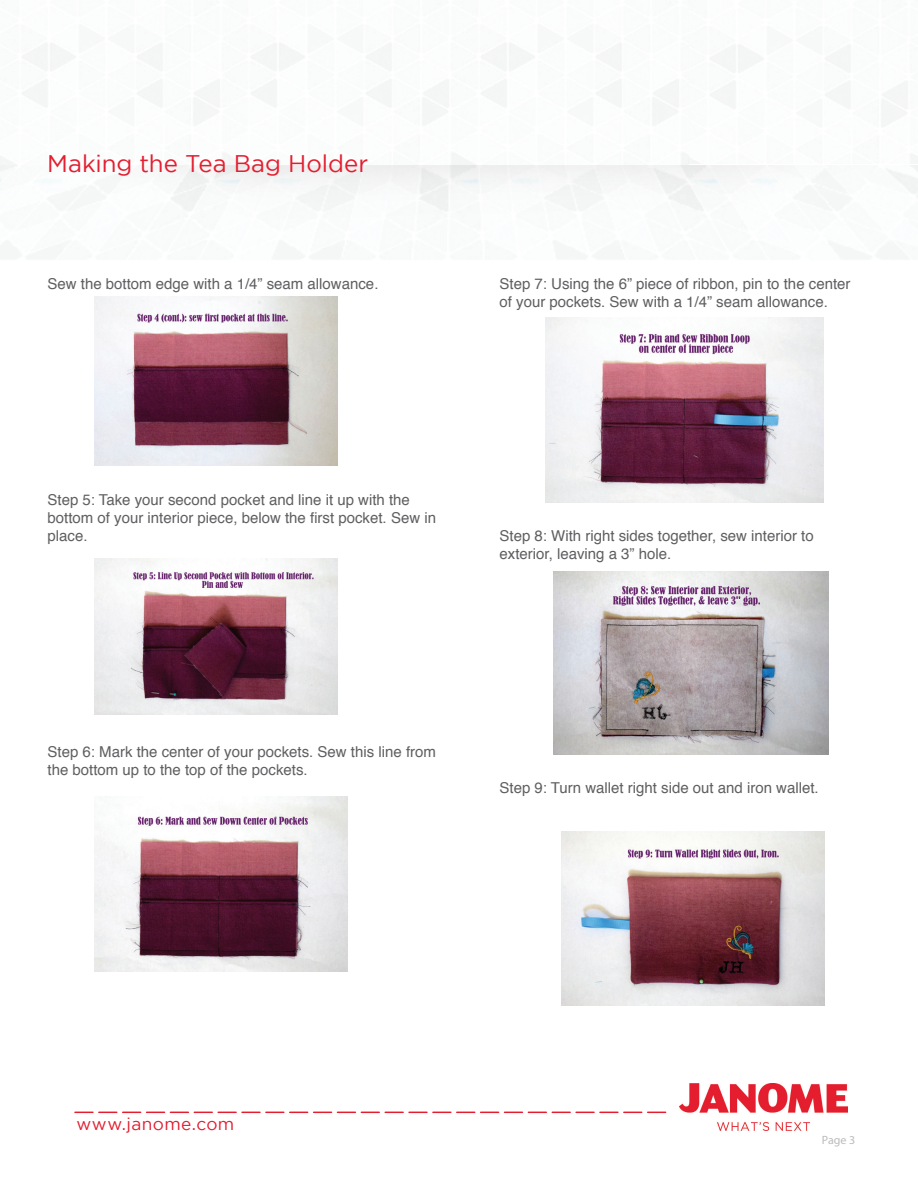
<style>
.page{position:relative;width:918px;height:1188px;background:#fff}
.page>*{position:absolute;margin:0;border:0;box-sizing:border-box;transform-origin:0 0}
.t1{font:24px "Gotham";color:#e41d2f}
.t2{font:17.25px "Gotham";letter-spacing:.025em;color:#e41d2f}
.t3{font:15px/18px "Helvetica";color:#5f5f62}
.t4{font:12px "Myriad Pro";color:#babbbe}
</style>
<div class="page">
<img style="left:680px;top:1084px;width:167px;height:46px">
<svg style="left:75px;top:1112px;width:591px;height:1px"></svg>
<svg style="left:51px;top:165px;width:816px;height:66px"></svg>
<img style="left:95px;top:297px;width:243px;height:169px">
<img style="left:95px;top:558px;width:243px;height:157px">
<img style="left:94px;top:796px;width:254px;height:176px">
<img style="left:545px;top:318px;width:279px;height:185px">
<img style="left:554px;top:571px;width:274px;height:183px">
<img style="left:561px;top:831px;width:264px;height:174px">
<h1 class="t1" style="left:47px;top:150px;width:322px">Making the Tea Bag Holder</h1>
<p class="t3" style="left:48px;top:275px;width:332px">Sew the bottom edge with a 1/4” seam allowance.</p>
<p class="t3" style="left:500px;top:275px;width:353px">Step 7: Using the 6” piece of ribbon, pin to the center of your pockets. Sew with a 1/4” seam allowance.</p>
<p class="t3" style="left:48px;top:491px;width:390px">Step 5: Take your second pocket and line it up with the bottom of your interior piece, below the first pocket. Sew in place.</p>
<p class="t3" style="left:500px;top:527px;width:316px">Step 8: With right sides together, sew interior to exterior, leaving a 3” hole.</p>
<p class="t3" style="left:48px;top:743px;width:390px">Step 6: Mark the center of your pockets. Sew this line from the bottom up to the top of the pockets.</p>
<p class="t3" style="left:500px;top:779px;width:321px">Step 9: Turn wallet right side out and iron wallet.</p>
<p class="t2" style="left:76px;top:1115px;width:159px">www.janome.com</p>
<p class="t4" style="left:822px;top:1133px;width:35px">Page 3</p>
</div>
